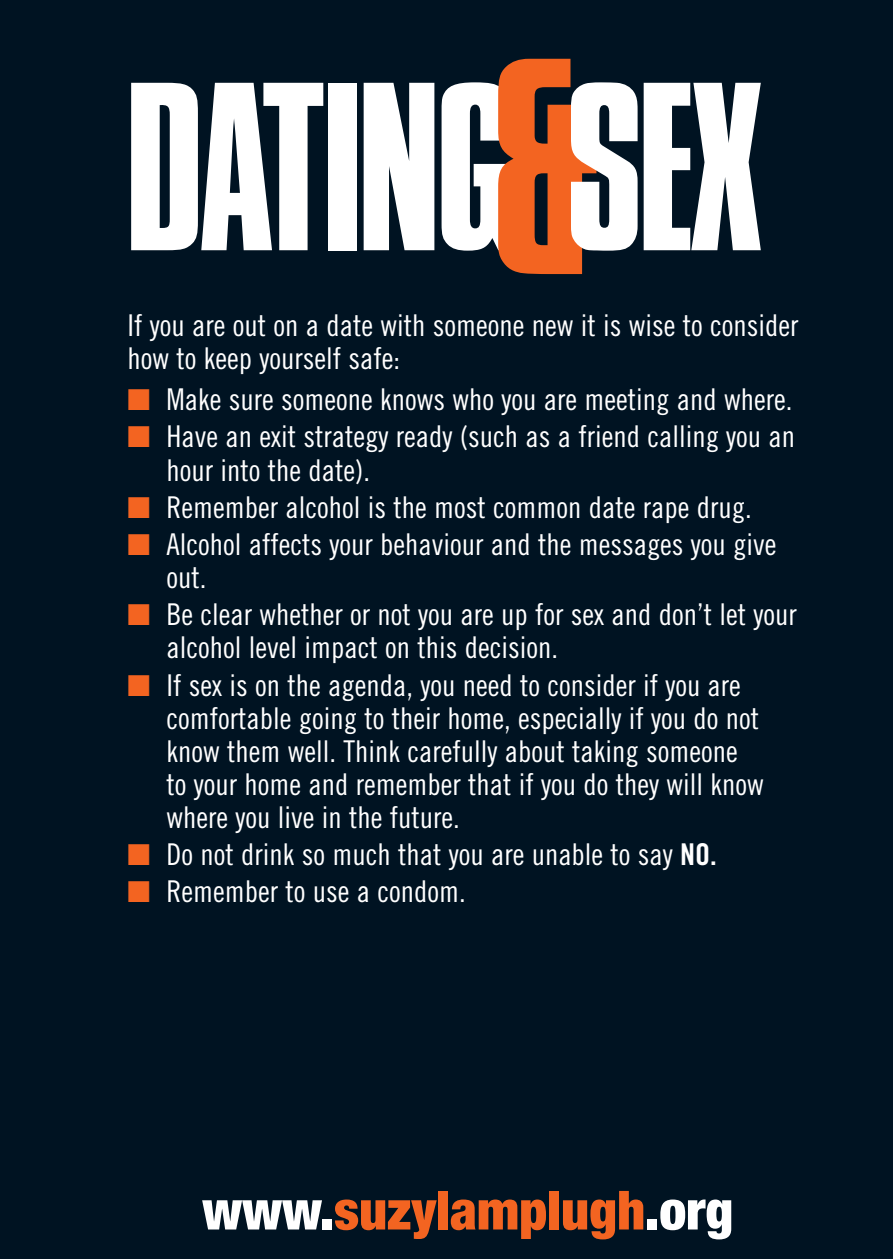
<style>
.page{position:relative;width:893px;height:1259px;background:#001322}
.page>*{position:absolute;margin:0;border:0;box-sizing:border-box;transform-origin:0 0}
.t1{font:210px "Sh Compacta";color:#fff}
.t2{font:900 condensed 54px "Helvetica Neue";color:#f36421}
.t3{font:30px/33px "Trade Gothic Cond Eighteen";color:#fff}
.s1{font-size:270px;color:#f36421}
.s2{color:#f36421}
.s3{font-family:"Trade Gothic Bold Cond Twenty"}
.s4{color:#fff}
</style>
<div class="page">
<h1 class="t1" style="left:128px;top:55px;width:634px">DATING<span class="s1">&amp;</span>SEX</h1>
<p class="t3" style="left:128px;top:311px;width:672px">If you are out on a date with someone new it is wise to consider how to keep yourself safe:</p>
<p class="t3" style="left:128px;top:385px;width:666px"><span class="s2">■</span> Make sure someone knows who you are meeting and where.</p>
<p class="t3" style="left:167px;top:423px;width:630px;text-indent:-39px"><span class="s2">■</span> Have an exit strategy ready (such as a friend calling you an hour into the date).</p>
<p class="t3" style="left:128px;top:493px;width:626px"><span class="s2">■</span> Remember alcohol is the most common date rape drug.</p>
<p class="t3" style="left:167px;top:530px;width:611px;text-indent:-39px"><span class="s2">■</span> Alcohol affects your behaviour and the messages you give out.</p>
<p class="t3" style="left:167px;top:600px;width:632px;text-indent:-39px"><span class="s2">■</span> Be clear whether or not you are up for sex and don’t let your alcohol level impact on this decision.</p>
<p class="t3" style="left:167px;top:671px;width:599px;text-indent:-39px"><span class="s2">■</span> If sex is on the agenda, you need to consider if you are comfortable going to their home, especially if you do not know them well. Think carefully about taking someone to your home and remember that if you do they will know where you live in the future.</p>
<p class="t3" style="left:128px;top:840px;width:591px"><span class="s2">■</span> Do not drink so much that you are unable to say <span class="s3">NO.</span></p>
<p class="t3" style="left:128px;top:877px;width:340px"><span class="s2">■</span> Remember to use a condom.</p>
<h2 class="t2" style="left:202px;top:1191px;width:533px"><span class="s4">www.</span>suzylamplugh<span class="s4">.org</span></h2>
</div>
